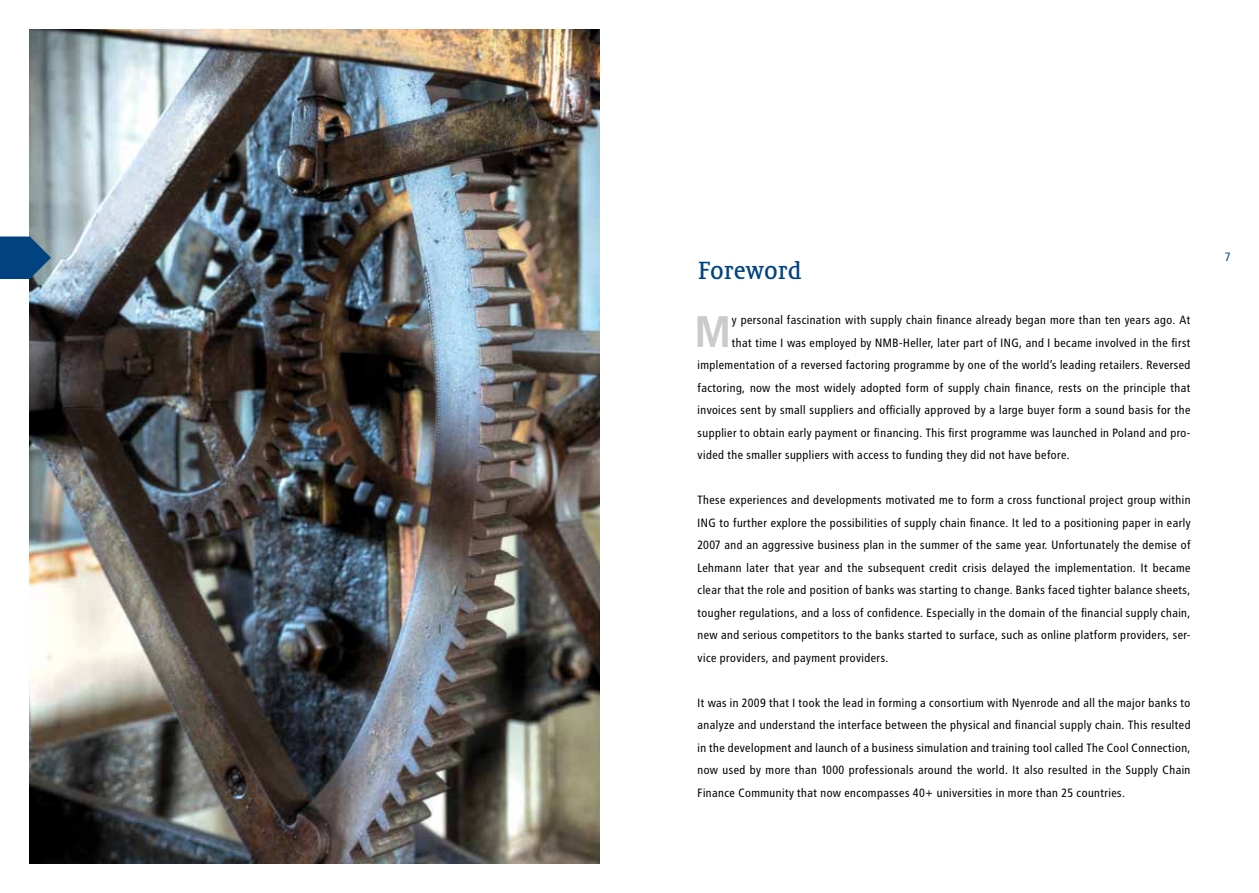
<style>
.page{position:relative;width:1259px;height:893px;background:#fff}
.page>*{position:absolute;margin:0;border:0;box-sizing:border-box;transform-origin:0 0}
.t1{font:44.25px "Transit Print OT Bld";color:#cbcbcb}
.t2{font:24px "Sheriff";color:#004380}
.t3{font:12px/22.5px "Transit Print OT";color:#000;text-align:justify}
.t4{font:12px "Transit Print OT";color:#004380}
</style>
<div class="page">
<img style="left:30px;top:30px;width:570px;height:833px">
<svg style="left:0;top:236px;width:51px;height:43px;background:#1f5787"></svg>
<h2 class="t2" style="left:697px;top:257px;width:106px">Foreword</h2>
<h1 class="t1" style="left:694px;top:305px;width:39px">M</h1>
<p class="t3" style="left:732px;top:309px;width:460px">y personal fascination with supply chain finance already began more than ten years ago. At</p>
<p class="t3" style="left:732px;top:331px;width:460px">that time I was employed by NMB-Heller, later part of ING, and I became involved in the first</p>
<p class="t3" style="left:697px;top:354px;width:495px">implementation of a reversed factoring programme by one of the world’s leading retailers. Reversed</p>
<p class="t3" style="left:697px;top:376px;width:495px">factoring, now the most widely adopted form of supply chain finance, rests on the principle that</p>
<p class="t3" style="left:697px;top:399px;width:495px">invoices sent by small suppliers and officially approved by a large buyer form a sound basis for the</p>
<p class="t3" style="left:697px;top:421px;width:495px">supplier to obtain early payment or financing. This first programme was launched in Poland and pro-</p>
<p class="t3" style="left:697px;top:444px;width:374px">vided the smaller suppliers with access to funding they did not have before.</p>
<p class="t3" style="left:697px;top:489px;width:495px">These experiences and developments motivated me to form a cross functional project group within ING to further explore the possibilities of supply chain finance. It led to a positioning paper in early 2007 and an aggressive business plan in the summer of the same year. Unfortunately the demise of Lehmann later that year and the subsequent credit crisis delayed the implementation. It became clear that the role and position of banks was starting to change. Banks faced tighter balance sheets, tougher regulations, and a loss of confidence. Especially in the domain of the financial supply chain, new and serious competitors to the banks started to surface, such as online platform providers, ser&shy;vice providers, and payment providers.</p>
<p class="t3" style="left:697px;top:691px;width:495px">It was in 2009 that I took the lead in forming a consortium with Nyenrode and all the major banks to analyze and understand the interface between the physical and financial supply chain. This resulted in the development and launch of a business simulation and training tool called The Cool Connection, now used by more than 1000 professionals around the world. It also resulted in the Supply Chain Finance Community that now encompasses 40+ universities in more than 25 countries.</p>
<p class="t4" style="left:1225px;top:250px;width:8px">7</p>
</div>
